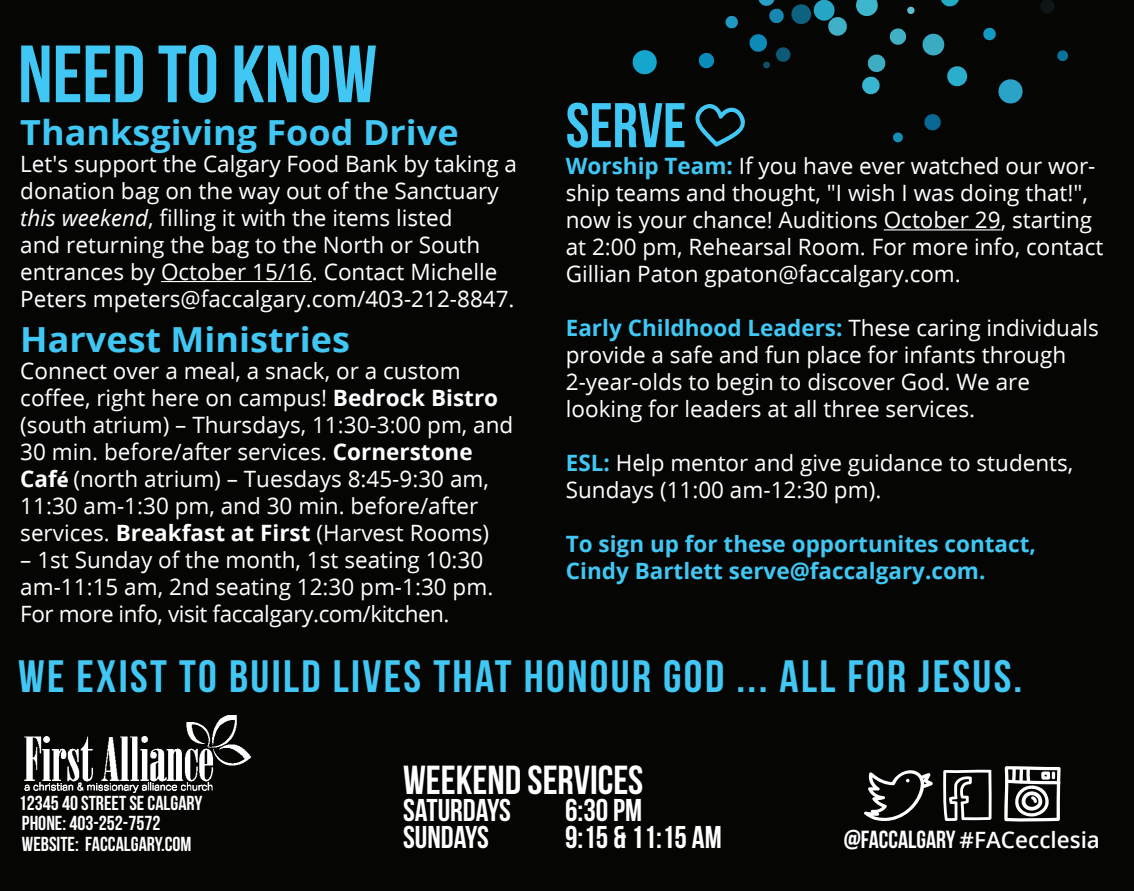
<style>
.page{position:relative;width:1134px;height:891px;background:#050504}
.page>*{position:absolute;margin:0;border:0;box-sizing:border-box;transform-origin:0 0}
.t1{font:700 81px "Bebas Neue";color:#40c7f4}
.t2{font:700 63px "Bebas Neue";color:#40c7f4}
.t3{font:700 45.45px "Bebas Neue";letter-spacing:.05em;color:#40c7f4;scale:1.04 1}
.t4{font:700 40.5px "Bebas Neue";color:#fff}
.t5{font:700 34.65px "Open Sans";color:#40c7f4;scale:1.04 1}
.t6{font:700 31.5px "Bebas Neue";color:#fff}
.t7{font:22.5px/27px "Open Sans";color:#fff}
.t8{font:700 22.5px "Open Sans";color:#40c7f4}
.t9{font:22.5px "Open Sans";letter-spacing:-.02em;color:#fff}
.t10{font:600 22.5px "Open Sans";color:#fff}
.t11{font:700 20.25px "Bebas Neue";color:#fff}
.s1{font-weight:700;color:#40c7f4}
.s2{font-style:italic}
.s3{font-weight:700}
.s4{font-family:"Myriad Pro";font-weight:700}
.s5{font-family:"Bebas Neue";font-weight:700;font-size:24.75px}
</style>
<div class="page">
<svg style="left:864px;top:770px;width:69px;height:51px"></svg>
<svg style="left:943px;top:769px;width:49px;height:52px"></svg>
<svg style="left:1004px;top:766px;width:57px;height:56px"></svg>
<img style="left:24px;top:715px;width:228px;height:78px">
<hr style="left:884px;top:229px;width:117px;height:1px;background:#fff">
<svg style="left:695px;top:104px;width:50px;height:43px"></svg>
<hr style="left:161px;top:281px;width:151px;height:1px;background:#fff">
<svg style="left:922px;top:33px;width:23px;height:23px"></svg>
<svg style="left:1040px;top:0;width:14px;height:13px"></svg>
<svg style="left:698px;top:53px;width:16px;height:16px"></svg>
<svg style="left:889px;top:28px;width:17px;height:17px"></svg>
<svg style="left:907px;top:6px;width:8px;height:8px"></svg>
<svg style="left:941px;top:0;width:18px;height:7px"></svg>
<svg style="left:725px;top:16px;width:13px;height:13px"></svg>
<svg style="left:983px;top:27px;width:13px;height:14px"></svg>
<svg style="left:862px;top:54px;width:24px;height:41px"></svg>
<svg style="left:856px;top:0;width:22px;height:17px"></svg>
<svg style="left:632px;top:50px;width:25px;height:25px"></svg>
<svg style="left:998px;top:79px;width:25px;height:25px"></svg>
<svg style="left:924px;top:114px;width:17px;height:17px"></svg>
<svg style="left:749px;top:0;width:98px;height:69px"></svg>
<svg style="left:1057px;top:50px;width:11px;height:11px"></svg>
<svg style="left:947px;top:66px;width:21px;height:21px"></svg>
<svg style="left:893px;top:132px;width:10px;height:11px"></svg>
<p class="t1" style="left:18px;top:30px;width:361px">NEED TO KNOW</p>
<p class="t2" style="left:566px;top:91px;width:122px">SERVE</p>
<p class="t7" style="left:566px;top:155px;width:539px"><span class="s1">Worship Team:</span> If you have ever watched our wor&shy;ship teams and thought, "I wish I was doing that!", now is your chance! Auditions October 29, starting at 2:00 pm, Rehearsal Room. For more info, contact Gillian Paton gpaton@faccalgary.com.</p>
<p class="t7" style="left:566px;top:317px;width:535px"><span class="s1">Early Childhood Leaders:</span> These caring individuals provide a safe and fun place for infants through 2-year-olds to begin to discover God. We are looking for leaders at all three services.</p>
<p class="t7" style="left:566px;top:452px;width:509px"><span class="s1">ESL:</span> Help mentor and give guidance to students,<br>Sundays (11:00 am-12:30 pm).</p>
<p class="t8" style="left:566px;top:535px;width:472px">To sign up for these opportunites contact,</p>
<p class="t8" style="left:566px;top:562px;width:421px">Cindy Bartlett serve@faccalgary.com.</p>
<p class="t5" style="left:20px;top:118px;width:423px">Thanksgiving Food Drive</p>
<p class="t7" style="left:20px;top:152px;width:498px">Let's support the Calgary Food Bank by taking a donation bag on the way out of the Sanctuary <span class="s2">this weekend</span>, filling it with the items listed<br>and returning the bag to the North or South entrances by October 15/16. Contact Michelle Peters mpeters@faccalgary.com/403-212-8847.</p>
<p class="t5" style="left:20px;top:325px;width:319px">Harvest Ministries</p>
<p class="t7" style="left:20px;top:359px;width:495px">Connect over a meal, a snack, or a custom coffee, right here on campus! <span class="s3">Bedrock Bistro </span>(south atrium) – Thursdays, 11:30-3:00 pm, and 30 min. before/after services. <span class="s3">Cornerstone Caf</span><span class="s4">é</span> (north atrium) – Tuesdays 8:45-9:30 am, 11:30 am-1:30 pm, and 30 min. before/after services. <span class="s3">Breakfast at First</span> (Harvest Rooms)</p>
<p class="t7" style="left:20px;top:548px;width:475px">– 1st Sunday of the month, 1st seating 10:30 am-11:15 am, 2nd seating 12:30 pm-1:30 pm.</p>
<p class="t9" style="left:20px;top:605px;width:431px">For more info, visit faccalgary.com/kitchen.</p>
<p class="t3" style="left:18px;top:651px;width:967px">WE EXIST TO BUILD LIVES THAT HONOUR GOD ... ALL FOR JESUS.</p>
<p class="t11" style="left:19px;top:792px;width:185px">12345 40 STREET SE CALGARY</p>
<p class="t11" style="left:22px;top:812px;width:140px">PHONE: 403-252-7572</p>
<p class="t11" style="left:22px;top:833px;width:171px">WEBSITE: FACCALGARY.COM</p>
<p class="t4" style="left:403px;top:758px;width:242px">WEEKEND SERVICES</p>
<p class="t6" style="left:403px;top:793px;width:109px">SATURDAYS</p>
<p class="t6" style="left:565px;top:793px;width:79px">6:30 PM</p>
<p class="t6" style="left:403px;top:820px;width:87px">SUNDAYS</p>
<p class="t6" style="left:565px;top:820px;width:158px">9:15 &amp; 11:15 AM</p>
<p class="t10" style="left:844px;top:831px;width:258px"><span class="s5">@FACCALGARY</span> #FACecclesia</p>
</div>
